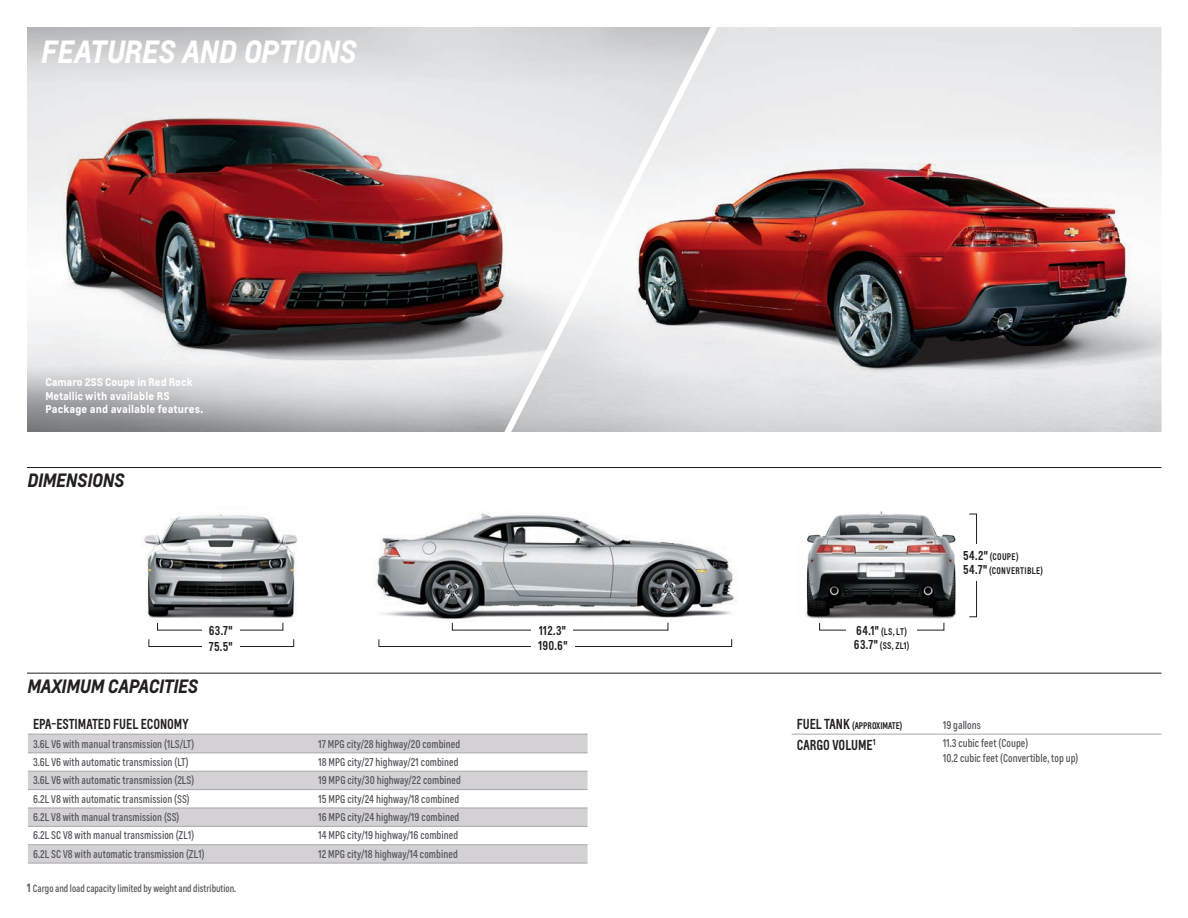
<style>
.page{position:relative;width:1188px;height:918px;background:#fff}
.page>*{position:absolute;margin:0;border:0;box-sizing:border-box;transform-origin:0 0}
.t1{font:italic 700 30px "Louis";letter-spacing:-.01em;color:#fff}
.t2{font:italic 700 18px "Louis";letter-spacing:-.025em;color:#231f20}
.t3{font:600 condensed 13.5px "Louis";letter-spacing:-.005em;color:#231f20}
.t4{font:600 condensed 12px "Louis";letter-spacing:.025em;color:#231f20}
.t5{font:condensed 10.5px/14.2px "Louis";letter-spacing:.005em;color:#54555a}
.t6{font:700 10.5px/13.5px "Louis";color:#fff}
.t7{font:condensed 9.75px "Louis";letter-spacing:-.005em;color:#54555a}
.t8{font:600 condensed 9px/13.5px "Louis";color:#231f20}
.s1{font-size:12px}
.s2{font-weight:600;font-size:11.25px}
.s3{font-size:13.5px}
</style>
<div class="page">
<svg style="left:28px;top:735px;width:560px;height:128px;fill:#d3d1d3"></svg>
<hr style="left:28px;top:734px;width:285px;height:1px;background:#a7a6a9">
<hr style="left:313px;top:734px;width:275px;height:1px;background:#a7a6a9">
<hr style="left:28px;top:752px;width:285px;height:1px;background:#a7a6a9">
<hr style="left:313px;top:752px;width:275px;height:1px;background:#a7a6a9">
<hr style="left:28px;top:771px;width:285px;height:1px;background:#a7a6a9">
<hr style="left:313px;top:771px;width:275px;height:1px;background:#a7a6a9">
<hr style="left:28px;top:789px;width:285px;height:1px;background:#a7a6a9">
<hr style="left:313px;top:789px;width:275px;height:1px;background:#a7a6a9">
<hr style="left:28px;top:808px;width:285px;height:1px;background:#a7a6a9">
<hr style="left:313px;top:808px;width:275px;height:1px;background:#a7a6a9">
<hr style="left:28px;top:826px;width:285px;height:1px;background:#a7a6a9">
<hr style="left:313px;top:826px;width:275px;height:1px;background:#a7a6a9">
<hr style="left:28px;top:844px;width:285px;height:1px;background:#a7a6a9">
<hr style="left:313px;top:844px;width:275px;height:1px;background:#a7a6a9">
<hr style="left:28px;top:863px;width:285px;height:1px;background:#a7a6a9">
<hr style="left:313px;top:863px;width:275px;height:1px;background:#a7a6a9">
<hr style="left:792px;top:734px;width:146px;height:1px;background:#a7a6a9">
<hr style="left:938px;top:734px;width:224px;height:1px;background:#a7a6a9">
<hr style="left:27px;top:467px;width:1135px;height:1px;background:#231f20">
<hr style="left:27px;top:673px;width:1135px;height:1px;background:#231f20">
<img style="left:27px;top:27px;width:484px;height:405px">
<img style="left:511px;top:27px;width:651px;height:405px">
<img style="left:805px;top:511px;width:170px;height:120px">
<img style="left:144px;top:514px;width:154px;height:115px">
<img style="left:374px;top:512px;width:363px;height:115px">
<div style="left:149px;top:639px;width:145px;height:8px;border:1px solid #231f20"></div>
<div style="left:969px;top:514px;width:8px;height:103px;border:1px solid #231f20"></div>
<div style="left:379px;top:639px;width:353px;height:8px;border:1px solid #231f20"></div>
<div style="left:202px;top:642px;width:38px;height:10px;background:#fff"></div>
<div style="left:531px;top:641px;width:44px;height:9px;background:#fff"></div>
<div style="left:956px;top:545px;width:96px;height:36px;background:#fff"></div>
<div style="left:202px;top:625px;width:38px;height:10px;background:#fff"></div>
<div style="left:532px;top:625px;width:41px;height:10px;background:#fff"></div>
<div style="left:846px;top:625px;width:71px;height:25px;background:#fff"></div>
<h1 class="t1" style="left:40px;top:32px;width:317px">FEATURES AND OP TIONS</h1>
<p class="t6" style="left:45px;top:376px;width:159px">Camaro 2SS Coupe in Red Rock<br>Metallic with available RS<br>Package and available features.</p>
<h2 class="t2" style="left:27px;top:469px;width:99px">DIMENSIO NS</h2>
<p class="t4" style="left:209px;top:623px;width:25px">63.7"</p>
<p class="t4" style="left:539px;top:622px;width:28px">112.3"</p>
<p class="t8" style="left:854px;top:625px;width:57px"><span class="s1">64.1"</span> (LS, LT)<br><span class="s1">63.7"</span> (SS, ZL1)</p>
<p class="t4" style="left:209px;top:639px;width:25px">75.5"</p>
<p class="t4" style="left:538px;top:638px;width:30px">190.6"</p>
<h2 class="t2" style="left:27px;top:674px;width:91px">MAXIM UMCAPACI</h2>
<h2 class="t2" style="left:164px;top:674px;width:36px">TIES</h2>
<p class="t8" style="left:963px;top:550px;width:81px"><span class="s1">54.2"</span> (COU PE)<br><span class="s1">54.7"</span> (CONVERTI BLE)</p>
<p class="t3" style="left:33px;top:715px;width:157px">EPA-ESTIMATED FUEL ECONOMY</p>
<p class="t5" style="left:33px;top:737px;width:163px">3.6L V6 with manual transmission (1LS/LT)</p>
<p class="t5" style="left:318px;top:737px;width:143px">17 MPG city/28 highway/20 combined</p>
<p class="t5" style="left:33px;top:755px;width:157px">3.6L V6 with automatic transmission (LT)</p>
<p class="t5" style="left:318px;top:755px;width:142px">18 MPG city/27 highway/21 combined</p>
<p class="t5" style="left:33px;top:773px;width:162px">3.6L V6 with automatic transmission (2LS)</p>
<p class="t5" style="left:318px;top:773px;width:144px">19 MPG city/30 highway/22 combined</p>
<p class="t5" style="left:33px;top:792px;width:158px">6.2L V8 with automatic transmission (SS)</p>
<p class="t5" style="left:318px;top:792px;width:142px">15 MPG city/24 highway/18 combined</p>
<p class="t5" style="left:33px;top:810px;width:148px">6.2L V8 with manual transmission (SS)</p>
<p class="t5" style="left:318px;top:810px;width:142px">16 MPG city/24 highway/19 combined</p>
<p class="t5" style="left:33px;top:828px;width:163px">6.2L SC V8 with manual transmission (ZL1)</p>
<p class="t5" style="left:318px;top:828px;width:141px">14 MPG city/19 highway/16 combined</p>
<p class="t5" style="left:33px;top:847px;width:173px">6.2L SC V8 with automatic transmission (ZL1)</p>
<p class="t5" style="left:318px;top:847px;width:141px">12 MPG city/18 highway/14 combined</p>
<p class="t7" style="left:27px;top:882px;width:211px"><span class="s2">1</span> Cargo and load capacity limited by weight and distribution.</p>
<p class="t8" style="left:797px;top:719px;width:107px"><span class="s3">FUEL TANK</span> (APPROXIMATE)</p>
<p class="t5" style="left:943px;top:718px;width:39px">19 gallons</p>
<p class="t3" style="left:797px;top:736px;width:50px">CARGO VOLUM</p>
<p class="t3" style="left:866px;top:736px;width:11px">E<sup>1</sup></p>
<p class="t5" style="left:943px;top:736px;width:137px">11.3 cubic feet (Coupe)<br>10.2 cubic feet (Convertible, top up)</p>
</div>
